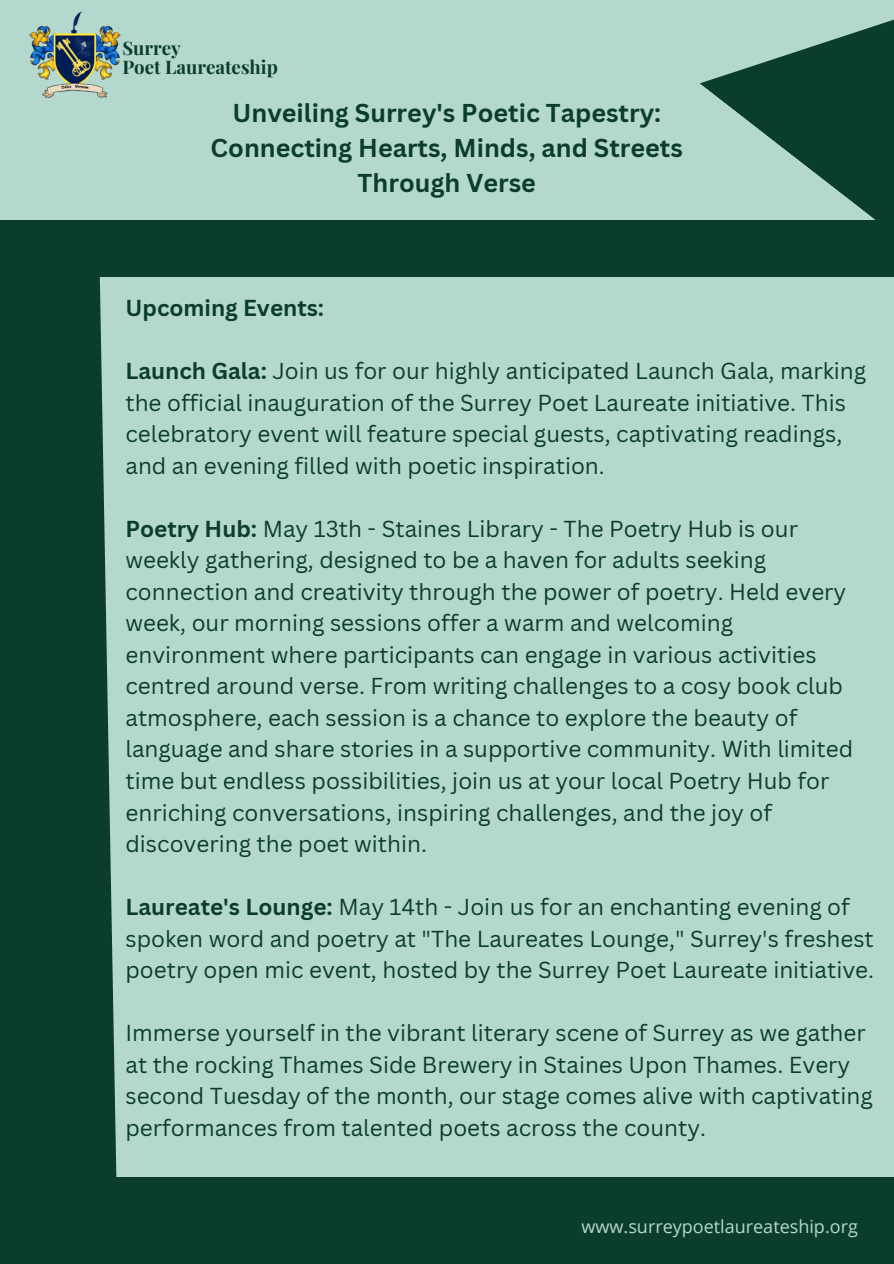
<style>
.page{position:relative;width:894px;height:1264px;background:#fff}
.page>*{position:absolute;margin:0;border:0;box-sizing:border-box;transform-origin:0 0}
.t1{font:700 25.2px/34.7px "Canva Sans";color:#0b3d2e;text-align:center}
.t2{font:22.5px/31.5px "Canva Sans";color:#0b3d2e}
.t3{font:700 22.5px "Canva Sans";color:#0b3d2e}
.t4{font:700 18.6px/18.5px "Playfair Display";color:#0b3d2e}
.t5{font:18px "Open Sans";color:#b5d8ce}
.s1{font-weight:700}
</style>
<div class="page">
<div style="left:0;top:0;width:893px;height:1263px;background:#0b3d2e"></div>
<div style="left:0;top:0;width:893px;height:219px;background:#b5d8ce"></div>
<svg style="left:699px;top:20px;width:194px;height:200px;fill:#0b3d2e"></svg>
<img style="left:29px;top:12px;width:92px;height:86px">
<div style="left:100px;top:277px;width:793px;height:900px;background:#b5d8ce"></div>
<h4 class="t4" style="left:122px;top:38px;width:157px">Surrey<br>Poet Laureateship</h4>
<p class="t1" style="left:210px;top:95px;width:473px">Unveiling Surrey's Poetic Tapestry:<br>Connecting Hearts, Minds, and Streets<br>Through Verse</p>
<h1 class="t3" style="left:125px;top:292px;width:200px">Upcoming Events:</h1>
<h2 class="t2" style="left:125px;top:355px;width:742px"><span class="s1">Launch Gala:</span> Join us for our highly anticipated Launch Gala, marking the official inauguration of the Surrey Poet Laureate initiative. This celebratory event will feature special guests, captivating readings, and an evening filled with poetic inspiration.</h2>
<h3 class="t2" style="left:125px;top:512px;width:729px"><span class="s1">Poetry Hub:</span> May 13th - Staines Library - The Poetry Hub is our weekly gathering, designed to be a haven for adults seeking connection and creativity through the power of poetry. Held every week, our morning sessions offer a warm and welcoming environment where participants can engage in various activities centred around verse. From writing challenges to a cosy book club atmosphere, each session is a chance to explore the beauty of language and share stories in a supportive community. With limited time but endless possibilities, join us at your local Poetry Hub for enriching conversations, inspiring challenges, and the joy of discovering the poet within.</h3>
<h3 class="t2" style="left:125px;top:890px;width:749px"><span class="s1">Laureate's Lounge:</span> May 14th - Join us for an enchanting evening of spoken word and poetry at "The Laureates Lounge," Surrey's freshest poetry open mic event, hosted by the Surrey Poet Laureate initiative.</h3>
<h3 class="t2" style="left:125px;top:1016px;width:748px">Immerse yourself in the vibrant literary scene of Surrey as we gather at the rocking Thames Side Brewery in Staines Upon Thames. Every second Tuesday of the month, our stage comes alive with captivating performances from talented poets across the county.</h3>
<p class="t5" style="left:581px;top:1214px;width:278px">www.surreypoetlaureateship.org</p>
</div>
